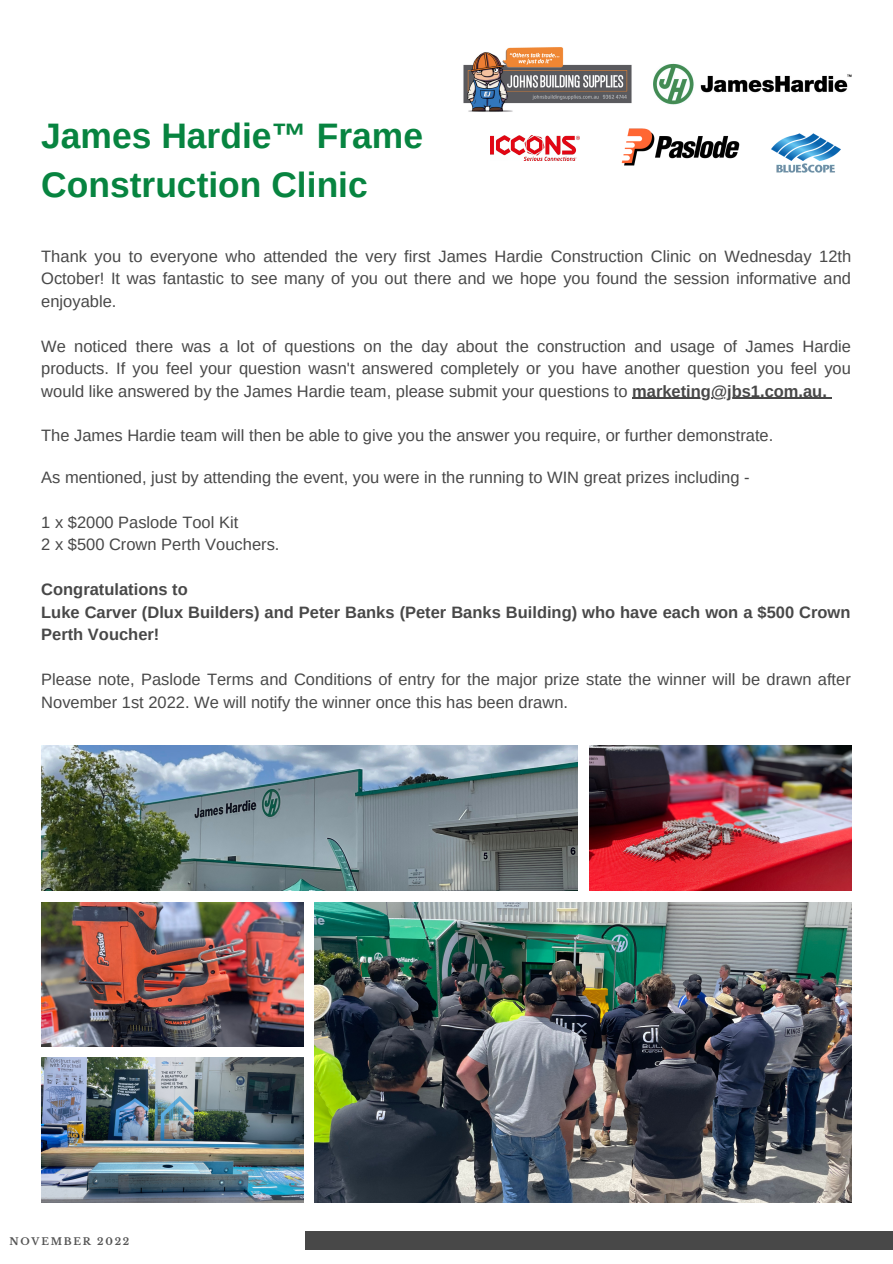
<style>
.page{position:relative;width:893px;height:1264px;background:#fff}
.page>*{position:absolute;margin:0;border:0;box-sizing:border-box;transform-origin:0 0}
.t1{font:700 35.4px/49.5px "Arimo";color:#078440}
.t2{font:16.5px/22.5px "Arimo";color:#484848;text-align:justify}
.t3{font:700 16.5px/22.5px "Arimo";color:#484848}
.t4{font:700 9.9px "Libre Baskerville";letter-spacing:.18em;color:#545454}
.s1{font-weight:700}
</style>
<div class="page">
<img style="left:41px;top:745px;width:536px;height:145px">
<img style="left:314px;top:902px;width:537px;height:300px">
<img style="left:589px;top:745px;width:262px;height:145px">
<img style="left:41px;top:902px;width:262px;height:144px">
<img style="left:41px;top:1057px;width:262px;height:145px">
<div style="left:305px;top:1231px;width:587px;height:18px;background:#484848"></div>
<img style="left:463px;top:47px;width:169px;height:65px">
<img style="left:655px;top:63px;width:195px;height:30px">
<img style="left:490px;top:136px;width:89px;height:24px">
<img style="left:609px;top:75px;width:142px;height:91px">
<img style="left:771px;top:133px;width:70px;height:40px">
<hr style="left:632px;top:397px;width:194px;height:2px;background:#484848">
<h1 class="t1" style="left:41px;top:111px;width:383px">James Hardie™ Frame<br>Construction Clinic</h1>
<p class="t2" style="left:41px;top:244px;width:811px">Thank you to everyone who attended the very first James Hardie Construction Clinic on Wednesday 12th October! It was fantastic to see many of you out there and we hope you found the session informative and enjoyable.</p>
<p class="t2" style="left:41px;top:334px;width:811px">We noticed there was a lot of questions on the day about the construction and usage of James Hardie products. If you feel your question wasn't answered completely or you have another question you feel you would like answered by the James Hardie team, please submit your questions to <span class="s1">marketing@jbs1.com.au.</span></p>
<p class="t2" style="left:41px;top:424px;width:733px">The James Hardie team will then be able to give you the answer you require, or further demonstrate.</p>
<p class="t2" style="left:41px;top:465px;width:709px">As mentioned, just by attending the event, you were in the running to WIN great prizes including -</p>
<p class="t2" style="left:41px;top:510px;width:240px">1 x $2000 Paslode Tool Kit<br>2 x $500 Crown Perth Vouchers.</p>
<p class="t3" style="left:41px;top:578px;width:810px">Congratulations to<br>Luke Carver (Dlux Builders) and Peter Banks (Peter Banks Building) who have each won a $500 Crown<br>Perth Voucher!</p>
<p class="t2" style="left:41px;top:668px;width:811px">Please note, Paslode Terms and Conditions of entry for the major prize state the winner will be drawn after<br>November 1st 2022. We will notify the winner once this has been drawn.</p>
<p class="t4" style="left:9px;top:1234px;width:121px">NOVEMBER 2022</p>
</div>
